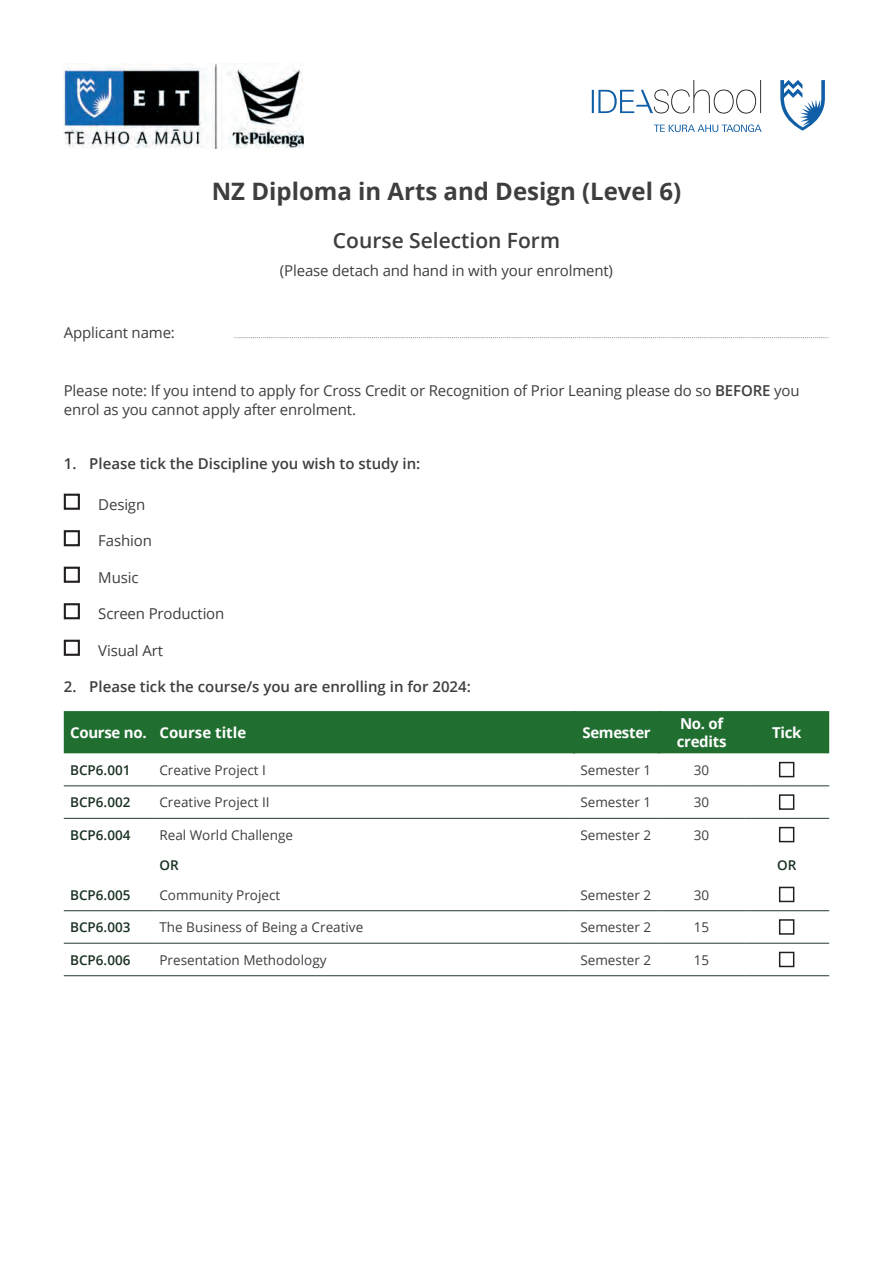
<style>
.page{position:relative;width:893px;height:1263px;background:#fff}
.page>*{position:absolute;margin:0;border:0;box-sizing:border-box;transform-origin:0 0}
.t1{font:700 24px "Open Sans";color:#3e3e3f}
.t2{font:600 21px "Open Sans";color:#3e3e3f}
.t3{font:15px/19.5px "Open Sans";letter-spacing:-.01em;color:#3e3e3f}
.t4{font:600 15px "Open Sans";color:#3e3e3f}
.t5{font:700 15px/18px "Open Sans";letter-spacing:-.02em;color:#fff}
.t6{font:700 15px "Open Sans";color:#fff}
.t7{font:13.5px "Open Sans";color:#3e3e3f}
.t8{font:600 13.5px "Open Sans";color:#183121}
.t9{font:300 9px "Open Sans";color:#3e3e3f}
.s1{font-weight:600}
</style>
<div class="page">
<div style="left:64px;top:494px;width:16px;height:16px;border:2px solid #231f20"></div>
<div style="left:64px;top:530px;width:16px;height:16px;border:2px solid #231f20"></div>
<div style="left:64px;top:567px;width:16px;height:16px;border:2px solid #231f20"></div>
<div style="left:64px;top:603px;width:16px;height:16px;border:2px solid #231f20"></div>
<div style="left:64px;top:640px;width:16px;height:16px;border:2px solid #231f20"></div>
<div style="left:64px;top:711px;width:765px;height:42px;background:#216e31"></div>
<hr style="left:573px;top:711px;width:2px;height:42px;background:#216e31">
<hr style="left:658px;top:711px;width:2px;height:42px;background:#216e31">
<hr style="left:64px;top:975px;width:89px;height:1px;background:#2f4637">
<hr style="left:153px;top:975px;width:421px;height:1px;background:#2f4637">
<hr style="left:574px;top:975px;width:85px;height:1px;background:#2f4637">
<hr style="left:659px;top:975px;width:85px;height:1px;background:#2f4637">
<hr style="left:744px;top:975px;width:85px;height:1px;background:#2f4637">
<hr style="left:64px;top:785px;width:89px;height:1px;background:#2f4637">
<hr style="left:153px;top:785px;width:421px;height:1px;background:#2f4637">
<hr style="left:574px;top:785px;width:85px;height:1px;background:#2f4637">
<hr style="left:659px;top:785px;width:85px;height:1px;background:#2f4637">
<hr style="left:744px;top:785px;width:85px;height:1px;background:#2f4637">
<hr style="left:64px;top:818px;width:89px;height:1px;background:#2f4637">
<hr style="left:153px;top:818px;width:421px;height:1px;background:#2f4637">
<hr style="left:574px;top:818px;width:85px;height:1px;background:#2f4637">
<hr style="left:659px;top:818px;width:85px;height:1px;background:#2f4637">
<hr style="left:744px;top:818px;width:85px;height:1px;background:#2f4637">
<hr style="left:64px;top:910px;width:89px;height:1px;background:#2f4637">
<hr style="left:153px;top:910px;width:421px;height:1px;background:#2f4637">
<hr style="left:574px;top:910px;width:85px;height:1px;background:#2f4637">
<hr style="left:659px;top:910px;width:85px;height:1px;background:#2f4637">
<hr style="left:744px;top:910px;width:85px;height:1px;background:#2f4637">
<hr style="left:64px;top:943px;width:89px;height:1px;background:#2f4637">
<hr style="left:153px;top:943px;width:421px;height:1px;background:#2f4637">
<hr style="left:574px;top:943px;width:85px;height:1px;background:#2f4637">
<hr style="left:659px;top:943px;width:85px;height:1px;background:#2f4637">
<hr style="left:744px;top:943px;width:85px;height:1px;background:#2f4637">
<div style="left:779px;top:762px;width:15px;height:15px;border:1px solid #231f20"></div>
<div style="left:779px;top:794px;width:15px;height:16px;border:1px solid #231f20"></div>
<div style="left:779px;top:827px;width:15px;height:15px;border:1px solid #231f20"></div>
<div style="left:779px;top:887px;width:15px;height:15px;border:1px solid #231f20"></div>
<div style="left:779px;top:919px;width:15px;height:16px;border:1px solid #231f20"></div>
<div style="left:779px;top:952px;width:15px;height:15px;border:1px solid #231f20"></div>
<svg style="left:780px;top:80px;width:45px;height:51px"></svg>
<svg style="left:592px;top:80px;width:169px;height:34px"></svg>
<svg style="left:654px;top:124px;width:108px;height:8px"></svg>
<img style="left:64px;top:64px;width:240px;height:85px">
<h1 class="t1" style="left:212px;top:174px;width:471px">NZ Diploma in Arts and Design (Level 6)</h1>
<h2 class="t2" style="left:333px;top:226px;width:229px">Course Selection Form</h2>
<h3 class="t3" style="left:280px;top:261px;width:335px">(Please detach and hand in with your enrolment)</h3>
<h3 class="t3" style="left:64px;top:323px;width:113px">Applicant name:</h3>
<p class="t9" style="left:234px;top:329px;width:597px">..................................................................................................................................................................................................................................................................................................</p>
<h3 class="t3" style="left:64px;top:380px;width:737px">Please note: If you intend to apply for Cross Credit or Recognition of Prior Leaning please do so <span class="s1">BEFORE</span> you enrol as you cannot apply after enrolment.</h3>
<h3 class="t4" style="left:64px;top:453px;width:358px">1. Please tick the Discipline you wish to study in:</h3>
<h3 class="t3" style="left:98px;top:494px;width:48px">Design</h3>
<h3 class="t3" style="left:98px;top:531px;width:55px">Fashion</h3>
<h3 class="t3" style="left:98px;top:567px;width:42px">Music</h3>
<h3 class="t3" style="left:98px;top:604px;width:128px">Screen Production</h3>
<h3 class="t3" style="left:98px;top:640px;width:66px">Visual Art</h3>
<h3 class="t4" style="left:64px;top:677px;width:409px">2. Please tick the course/s you are enrolling in for 2024:</h3>
<h3 class="t6" style="left:70px;top:722px;width:178px">Course no. Course title</h3>
<h3 class="t5" style="left:582px;top:723px;width:70px">Semester</h3>
<h3 class="t5" style="left:677px;top:714px;width:51px">No. of credits</h3>
<h3 class="t5" style="left:772px;top:723px;width:31px">Tick</h3>
<h3 class="t8" style="left:70px;top:760px;width:62px">BCP6.001</h3>
<h3 class="t7" style="left:159px;top:761px;width:108px">Creative Project I</h3>
<h3 class="t7" style="left:580px;top:761px;width:72px">Semester 1</h3>
<h3 class="t7" style="left:694px;top:761px;width:17px">30</h3>
<h3 class="t8" style="left:70px;top:793px;width:62px">BCP6.002</h3>
<h3 class="t7" style="left:159px;top:793px;width:112px">Creative Project II</h3>
<h3 class="t7" style="left:580px;top:793px;width:72px">Semester 1</h3>
<h3 class="t7" style="left:694px;top:793px;width:17px">30</h3>
<h3 class="t8" style="left:70px;top:826px;width:62px">BCP6.004</h3>
<h3 class="t7" style="left:159px;top:826px;width:135px">Real World Challenge</h3>
<h3 class="t7" style="left:580px;top:826px;width:72px">Semester 2</h3>
<h3 class="t7" style="left:694px;top:826px;width:17px">30</h3>
<h3 class="t8" style="left:159px;top:855px;width:21px">OR</h3>
<h3 class="t8" style="left:777px;top:855px;width:21px">OR</h3>
<h3 class="t8" style="left:70px;top:885px;width:62px">BCP6.005</h3>
<h3 class="t7" style="left:159px;top:885px;width:122px">Community Project</h3>
<h3 class="t7" style="left:580px;top:885px;width:72px">Semester 2</h3>
<h3 class="t7" style="left:694px;top:885px;width:17px">30</h3>
<h3 class="t8" style="left:70px;top:918px;width:62px">BCP6.003</h3>
<h3 class="t7" style="left:159px;top:918px;width:205px">The Business of Being a Creative</h3>
<h3 class="t7" style="left:580px;top:918px;width:72px">Semester 2</h3>
<h3 class="t7" style="left:694px;top:918px;width:17px">15</h3>
<h3 class="t8" style="left:70px;top:950px;width:62px">BCP6.006</h3>
<h3 class="t7" style="left:159px;top:950px;width:169px">Presentation Methodology</h3>
<h3 class="t7" style="left:580px;top:950px;width:72px">Semester 2</h3>
<h3 class="t7" style="left:694px;top:950px;width:17px">15</h3>
</div>
